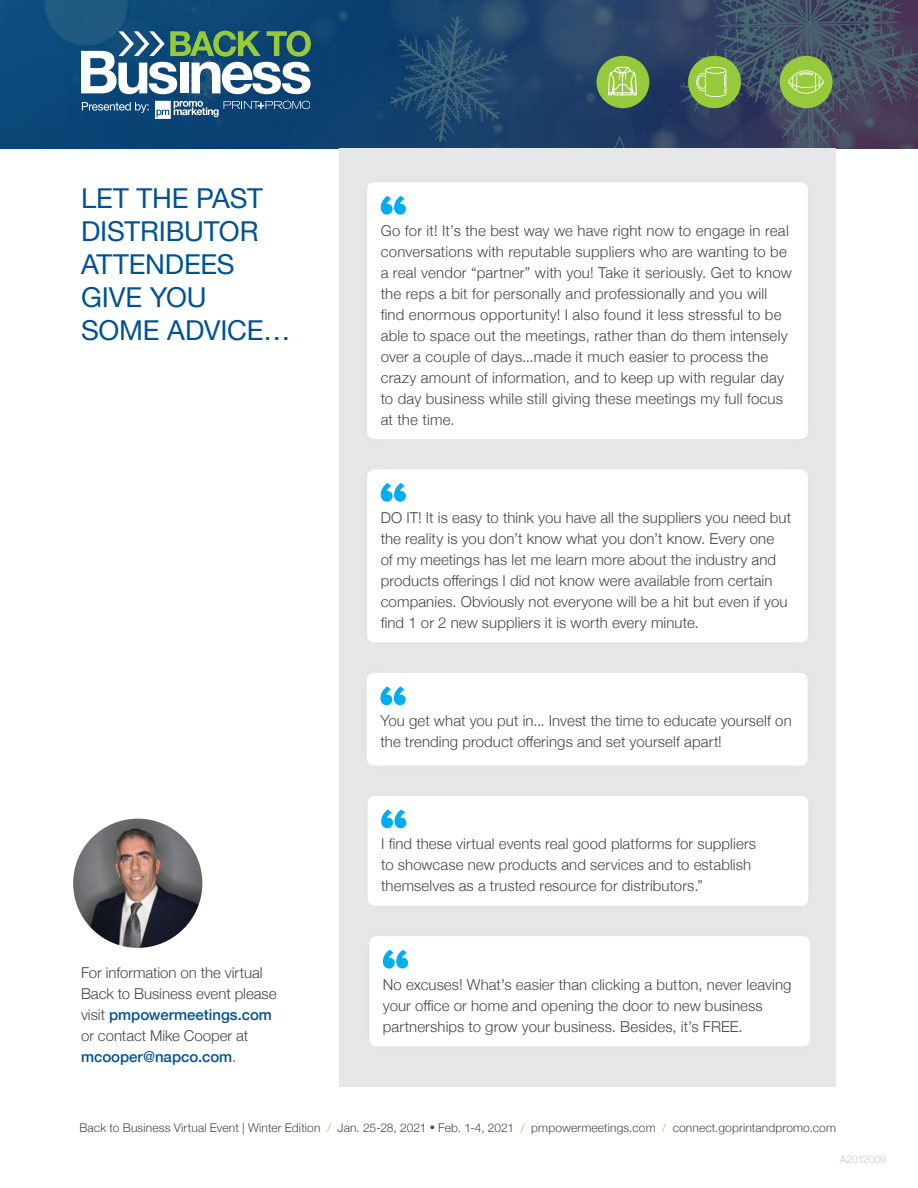
<style>
.page{position:relative;width:918px;height:1188px;background:#fff}
.page>*{position:absolute;margin:0;border:0;box-sizing:border-box;transform-origin:0 0}
.t1{font:27.45px/32.8px "Helvetica Neue";letter-spacing:-.005em;color:#005295}
.t2{font:300 15px/21px "Helvetica Neue";letter-spacing:.01em;color:#43474a}
.t3{font:300 12px "Helvetica Neue";letter-spacing:.01em;color:#43474a}
.t4{font:300 10.5px "Helvetica Neue";letter-spacing:-.01em;color:#c7c8ca}
.s1{font-weight:500;color:#005295}
.s2{color:#97c93d}
.s3{font-size:10.5px}
</style>
<div class="page">
<img style="left:0;top:0;width:918px;height:148px">
<svg style="left:81px;top:31px;width:230px;height:63px"></svg>
<svg style="left:82px;top:102px;width:67px;height:11px"></svg>
<svg style="left:155px;top:101px;width:155px;height:17px"></svg>
<div style="left:339px;top:148px;width:497px;height:939px;background:#e6e7e8"></div>
<div style="left:367px;top:182px;width:441px;height:257px;background:#fff;border-radius:7px"></div>
<svg style="left:381px;top:196px;width:25px;height:19px"></svg>
<div style="left:367px;top:469px;width:441px;height:173px;background:#fff;border-radius:7px"></div>
<svg style="left:381px;top:483px;width:25px;height:19px"></svg>
<div style="left:367px;top:673px;width:441px;height:93px;background:#fff;border-radius:7px"></div>
<svg style="left:380px;top:686px;width:26px;height:19px"></svg>
<div style="left:368px;top:796px;width:440px;height:110px;background:#fff;border-radius:7px"></div>
<svg style="left:381px;top:810px;width:25px;height:18px"></svg>
<div style="left:369px;top:936px;width:441px;height:110px;background:#fff;border-radius:7px"></div>
<svg style="left:383px;top:950px;width:25px;height:19px"></svg>
<img style="left:73px;top:819px;width:129px;height:129px;border-radius:65px">
<div style="left:597px;top:56px;width:52px;height:52px;background:#97c93d;border-radius:50%"></div>
<div style="left:688px;top:56px;width:53px;height:52px;background:#97c93d;border-radius:50%"></div>
<svg style="left:696px;top:67px;width:30px;height:30px"></svg>
<div style="left:780px;top:56px;width:52px;height:52px;background:#97c93d;border-radius:50%"></div>
<svg style="left:608px;top:66px;width:29px;height:30px"></svg>
<svg style="left:788px;top:70px;width:36px;height:24px"></svg>
<h1 class="t1" style="left:81px;top:184px;width:211px">LET THE PAST<br>DISTRIBUTOR<br>ATTENDEES<br>GIVE YOU<br>SOME ADVICE…</h1>
<p class="t2" style="left:81px;top:961px;width:197px">For information on the virtual<br>Back to Business event please visit <span class="s1">pmpowermeetings.com </span>or contact Mike Cooper at <span class="s1">mcooper@napco.com</span>.</p>
<p class="t2" style="left:381px;top:219px;width:413px">Go for it! It’s the best way we have right now to engage in real conversations with reputable suppliers who are wanting to be a real vendor “partner” with you! Take it seriously. Get to know the reps a bit for personally and professionally and you will find enormous opportunity! I also found it less stressful to be able to space out the meetings, rather than do them intensely over a couple of days...made it much easier to process the crazy amount of information, and to keep up with regular day to day business while still giving these meetings my full focus at the time.</p>
<p class="t2" style="left:381px;top:506px;width:412px">DO IT! It is easy to think you have all the suppliers you need but the reality is you don’t know what you don’t know. Every one<br>of my meetings has let me learn more about the industry and products offerings I did not know were available from certain companies. Obviously not everyone will be a hit but even if you find 1 or 2 new suppliers it is worth every minute.</p>
<p class="t2" style="left:380px;top:709px;width:413px">You get what you put in... Invest the time to educate yourself on the trending product offerings and set yourself apart!</p>
<p class="t2" style="left:381px;top:832px;width:376px">I find these virtual events real good platforms for suppliers to showcase new products and services and to establish themselves as a trusted resource for distributors.”</p>
<p class="t2" style="left:383px;top:973px;width:410px">No excuses! What’s easier than clicking a button, never leaving your office or home and opening the door to new business partnerships to grow your business. Besides, it’s FREE.</p>
<p class="t3" style="left:80px;top:1118px;width:758px">Back to Business Virtual Event | Winter Edition <span class="s2">/</span> Jan. 25-28, 2021 <span class="s3">•</span> Feb. 1-4, 2021 <span class="s2">/</span> pmpowermeetings.com <span class="s2">/</span> connect.goprintandpromo.com</p>
<p class="t4" style="left:840px;top:1151px;width:48px">A2012009</p>
</div>
